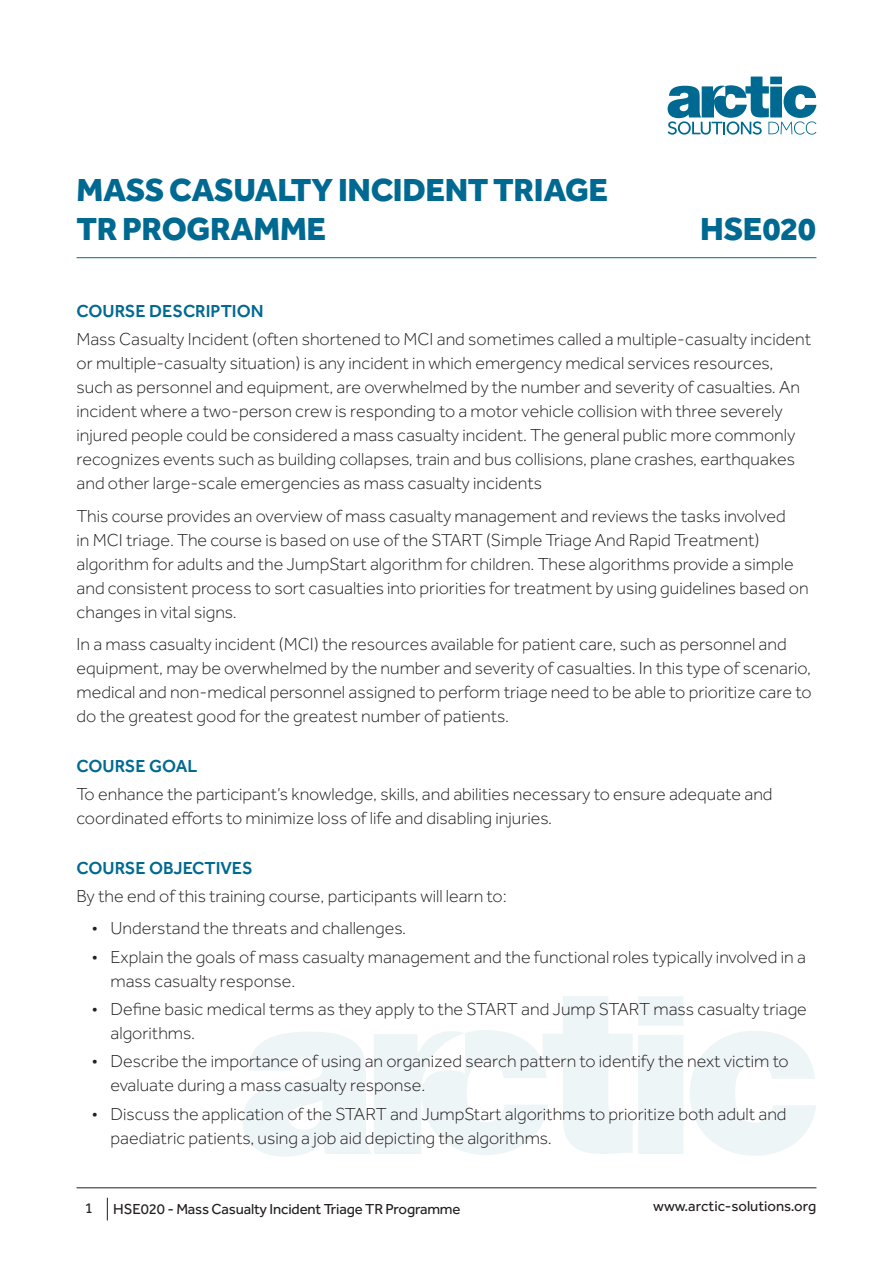
<style>
.page{position:relative;width:893px;height:1263px;background:#fff}
.page>*{position:absolute;margin:0;border:0;box-sizing:border-box;transform-origin:0 0}
.Title_-_Course_Outli{font:800 33px/39.6px "Effra";letter-spacing:-.01em;color:#006991}
.Code_-_Course_Outlin{font:800 33px "Effra";letter-spacing:-.01em;color:#006991}
.Normal_-_Course_Outl{font:300 18px/24px "Effra";color:#231f20}
.Heading_-_Course_Out{font:500 18px "Effra";color:#006991}
.t1{font:15px "Effra";letter-spacing:-.01em;color:#231f20}
</style>
<div class="page">
<hr style="left:77px;top:1187px;width:739px;height:1px;background:#231f20">
<svg style="left:107px;top:1198px;width:1px;height:22px"></svg>
<svg style="left:668px;top:77px;width:148px;height:58px"></svg>
<svg style="left:690px;top:1031px;width:126px;height:125px"></svg>
<svg style="left:243px;top:996px;width:440px;height:161px"></svg>
<hr style="left:77px;top:257px;width:739px;height:1px;background:#006991">
<p class="Title_-_Course_Outli" style="left:77px;top:169px;width:533px">MASS CASUALTY INCIDENT TRIAGE<br>TR PROGRAMME</p>
<p class="Code_-_Course_Outlin" style="left:700px;top:209px;width:118px">HSE020</p>
<p class="Heading_-_Course_Out" style="left:77px;top:300px;width:189px">COURSE DESCRIPTION</p>
<p class="Normal_-_Course_Outl" style="left:77px;top:327px;width:736px">Mass Casualty Incident (often shortened to MCI and sometimes called a multiple-casualty incident or multiple-casualty situation) is any incident in which emergency medical services resources, such as personnel and equipment, are overwhelmed by the number and severity of casualties. An incident where a two-person crew is responding to a motor vehicle collision with three severely injured people could be considered a mass casualty incident. The general public more commonly recognizes events such as building collapses, train and bus collisions, plane crashes, earthquakes and other large-scale emergencies as mass casualty incidents</p>
<p class="Normal_-_Course_Outl" style="left:77px;top:504px;width:734px">This course provides an overview of mass casualty management and reviews the tasks involved<br>in MCI triage. The course is based on use of the START (Simple Triage And Rapid Treatment) algorithm for adults and the JumpStart algorithm for children. These algorithms provide a simple and consistent process to sort casualties into priorities for treatment by using guidelines based on changes in vital signs.</p>
<p class="Normal_-_Course_Outl" style="left:77px;top:632px;width:736px">In a mass casualty incident (MCI) the resources available for patient care, such as personnel and equipment, may be overwhelmed by the number and severity of casualties. In this type of scenario, medical and non-medical personnel assigned to perform triage need to be able to prioritize care to do the greatest good for the greatest number of patients.</p>
<p class="Heading_-_Course_Out" style="left:77px;top:755px;width:122px">COURSE GOAL</p>
<p class="Normal_-_Course_Outl" style="left:77px;top:782px;width:698px">To enhance the participant’s knowledge, skills, and abilities necessary to ensure adequate and coordinated efforts to minimize loss of life and disabling injuries.</p>
<p class="Heading_-_Course_Out" style="left:77px;top:857px;width:178px">COURSE OBJECTIVES</p>
<p class="Normal_-_Course_Outl" style="left:77px;top:884px;width:432px">By the end of this training course, participants will learn to:</p>
<p class="Normal_-_Course_Outl" style="left:92px;top:916px;width:316px">• Understand the threats and challenges.</p>
<p class="Normal_-_Course_Outl" style="left:111px;top:945px;width:697px;text-indent:-19px">• Explain the goals of mass casualty management and the functional roles typically involved in a mass casualty response.</p>
<p class="Normal_-_Course_Outl" style="left:111px;top:997px;width:698px;text-indent:-19px">• Define basic medical terms as they apply to the START and Jump START mass casualty triage algorithms.</p>
<p class="Normal_-_Course_Outl" style="left:111px;top:1049px;width:680px;text-indent:-19px">• Describe the importance of using an organized search pattern to identify the next victim to evaluate during a mass casualty response.</p>
<p class="Normal_-_Course_Outl" style="left:111px;top:1101px;width:678px;text-indent:-19px">• Discuss the application of the START and JumpStart algorithms to prioritize both adult and paediatric patients, using a job aid depicting the algorithms.</p>
<p class="t1" style="left:85px;top:1199px;width:10px">1</p>
<p class="t1" style="left:113px;top:1200px;width:349px">HSE020 - Mass Casualty Incident Triage TR Programme</p>
<p class="t1" style="left:653px;top:1198px;width:165px">www.arctic-solutions.org</p>
</div>
